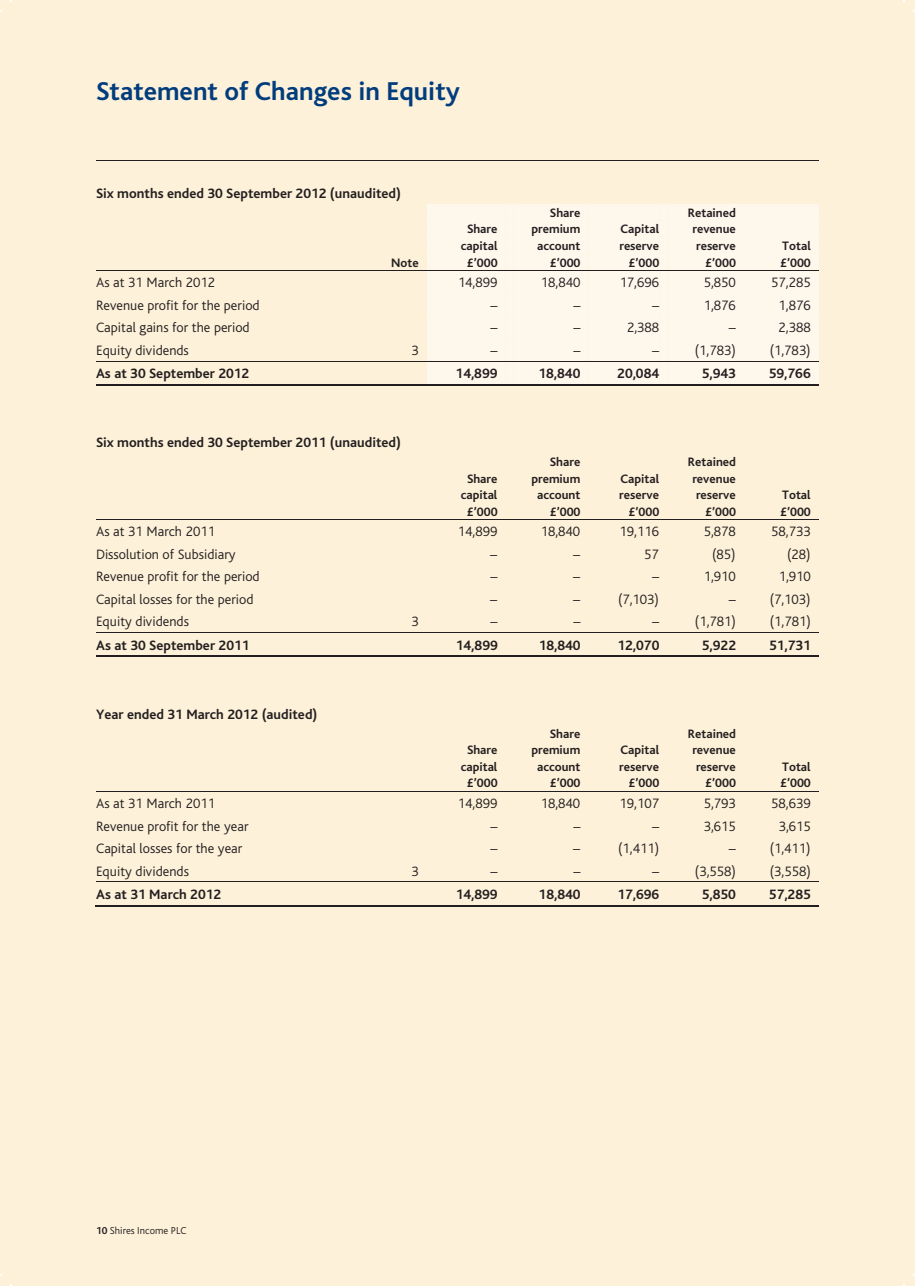
<style>
.page{position:relative;width:915px;height:1286px;background:#fff}
.page>*{position:absolute;margin:0;border:0;box-sizing:border-box;transform-origin:0 0}
.t1{font:700 27px "Bliss";color:#013d7d}
.t2{font:300 14.25px "Bliss";color:#231f20}
.t3{font:700 14.25px "Bliss";color:#231f20}
.t4{font:700 12.75px "Bliss";color:#231f20}
.t5{font:300 10.5px "Bliss";color:#231f20}
.s1{font-weight:700}
</style>
<div class="page">
<div style="left:0;top:0;width:915px;height:1285px;background:#fef1d9"></div>
<hr style="left:96px;top:160px;width:723px;height:1px;background:#231f20">
<hr style="left:96px;top:270px;width:723px;height:1px;background:#231f20">
<div style="left:427px;top:204px;width:392px;height:180px;background:#fef7ec"></div>
<div style="left:752px;top:361px;width:59px;height:23px;background:#fef7ec"></div>
<hr style="left:96px;top:360px;width:723px;height:1px;background:#231f20">
<hr style="left:96px;top:384px;width:723px;height:1px;background:#231f20">
<hr style="left:96px;top:519px;width:723px;height:1px;background:#231f20">
<hr style="left:96px;top:632px;width:723px;height:1px;background:#231f20">
<hr style="left:96px;top:655px;width:723px;height:2px;background:#231f20">
<hr style="left:96px;top:790px;width:723px;height:1px;background:#231f20">
<hr style="left:96px;top:881px;width:723px;height:1px;background:#231f20">
<hr style="left:95px;top:904px;width:269px;height:2px;background:#231f20">
<hr style="left:363px;top:904px;width:64px;height:2px;background:#231f20">
<hr style="left:426px;top:904px;width:80px;height:2px;background:#231f20">
<hr style="left:504px;top:904px;width:84px;height:2px;background:#231f20">
<hr style="left:587px;top:904px;width:80px;height:2px;background:#231f20">
<hr style="left:666px;top:904px;width:78px;height:2px;background:#231f20">
<hr style="left:743px;top:904px;width:76px;height:2px;background:#231f20">
<h1 class="t1" style="left:96px;top:81px;width:365px">Statement of Changes in Equity</h1>
<p class="t3" style="left:96px;top:188px;width:307px">Six months ended 30 September 2012 (unaudited)</p>
<p class="t4" style="left:550px;top:208px;width:32px">Share</p>
<p class="t4" style="left:688px;top:208px;width:49px">Retained</p>
<p class="t4" style="left:467px;top:224px;width:32px">Share</p>
<p class="t4" style="left:531px;top:224px;width:51px">premium</p>
<p class="t4" style="left:620px;top:224px;width:40px">Capital</p>
<p class="t4" style="left:692px;top:224px;width:45px">revenue</p>
<p class="t4" style="left:461px;top:241px;width:38px">capital</p>
<p class="t4" style="left:537px;top:241px;width:45px">account</p>
<p class="t4" style="left:619px;top:241px;width:41px">reserve</p>
<p class="t4" style="left:696px;top:241px;width:41px">reserve</p>
<p class="t4" style="left:782px;top:241px;width:30px">Total</p>
<p class="t4" style="left:391px;top:257px;width:29px">Note</p>
<p class="t4" style="left:467px;top:257px;width:32px">£’000</p>
<p class="t4" style="left:550px;top:257px;width:32px">£’000</p>
<p class="t4" style="left:629px;top:257px;width:32px">£’000</p>
<p class="t4" style="left:705px;top:257px;width:32px">£’000</p>
<p class="t4" style="left:780px;top:257px;width:32px">£’000</p>
<p class="t2" style="left:96px;top:277px;width:121px">As at 31 March 2012</p>
<p class="t2" style="left:458px;top:277px;width:41px">14,899</p>
<p class="t2" style="left:541px;top:277px;width:41px">18,840</p>
<p class="t2" style="left:620px;top:277px;width:41px">17,696</p>
<p class="t2" style="left:704px;top:277px;width:34px">5,850</p>
<p class="t2" style="left:771px;top:277px;width:41px">57,285</p>
<p class="t2" style="left:96px;top:299px;width:165px">Revenue profit for the period</p>
<p class="t2" style="left:490px;top:299px;width:9px">–</p>
<p class="t2" style="left:573px;top:299px;width:9px">–</p>
<p class="t2" style="left:652px;top:299px;width:9px">–</p>
<p class="t2" style="left:704px;top:299px;width:34px">1,876</p>
<p class="t2" style="left:779px;top:299px;width:34px">1,876</p>
<p class="t2" style="left:96px;top:322px;width:155px">Capital gains for the period</p>
<p class="t2" style="left:490px;top:322px;width:9px">–</p>
<p class="t2" style="left:573px;top:322px;width:9px">–</p>
<p class="t2" style="left:627px;top:322px;width:34px">2,388</p>
<p class="t2" style="left:729px;top:322px;width:9px">–</p>
<p class="t2" style="left:779px;top:322px;width:34px">2,388</p>
<p class="t2" style="left:96px;top:344px;width:94px">Equity dividends</p>
<p class="t2" style="left:411px;top:344px;width:9px">3</p>
<p class="t2" style="left:490px;top:344px;width:9px">–</p>
<p class="t2" style="left:573px;top:344px;width:9px">–</p>
<p class="t2" style="left:652px;top:344px;width:9px">–</p>
<p class="t2" style="left:695px;top:344px;width:42px">(1,783)</p>
<p class="t2" style="left:770px;top:344px;width:42px">(1,783)</p>
<p class="t3" style="left:96px;top:368px;width:155px">As at 30 September 2012</p>
<p class="t3" style="left:456px;top:368px;width:43px">14,899</p>
<p class="t3" style="left:538px;top:368px;width:43px">18,840</p>
<p class="t3" style="left:617px;top:368px;width:43px">20,084</p>
<p class="t3" style="left:702px;top:368px;width:36px">5,943</p>
<p class="t3" style="left:769px;top:368px;width:43px">59,766</p>
<p class="t3" style="left:96px;top:437px;width:307px">Six months ended 30 September 2011 (unaudited)</p>
<p class="t4" style="left:550px;top:457px;width:32px">Share</p>
<p class="t4" style="left:688px;top:457px;width:49px">Retained</p>
<p class="t4" style="left:467px;top:473px;width:32px">Share</p>
<p class="t4" style="left:531px;top:473px;width:51px">premium</p>
<p class="t4" style="left:620px;top:473px;width:40px">Capital</p>
<p class="t4" style="left:692px;top:473px;width:45px">revenue</p>
<p class="t4" style="left:461px;top:490px;width:38px">capital</p>
<p class="t4" style="left:537px;top:490px;width:45px">account</p>
<p class="t4" style="left:619px;top:490px;width:41px">reserve</p>
<p class="t4" style="left:696px;top:490px;width:41px">reserve</p>
<p class="t4" style="left:782px;top:490px;width:30px">Total</p>
<p class="t4" style="left:467px;top:506px;width:32px">£’000</p>
<p class="t4" style="left:550px;top:506px;width:32px">£’000</p>
<p class="t4" style="left:629px;top:506px;width:32px">£’000</p>
<p class="t4" style="left:705px;top:506px;width:32px">£’000</p>
<p class="t4" style="left:780px;top:506px;width:32px">£’000</p>
<p class="t2" style="left:96px;top:526px;width:120px">As at 31 March 2011</p>
<p class="t2" style="left:458px;top:526px;width:41px">14,899</p>
<p class="t2" style="left:541px;top:526px;width:41px">18,840</p>
<p class="t2" style="left:620px;top:526px;width:41px">19,116</p>
<p class="t2" style="left:704px;top:526px;width:34px">5,878</p>
<p class="t2" style="left:771px;top:526px;width:41px">58,733</p>
<p class="t2" style="left:96px;top:548px;width:141px">Dissolution of Subsidiary</p>
<p class="t2" style="left:490px;top:548px;width:9px">–</p>
<p class="t2" style="left:573px;top:548px;width:9px">–</p>
<p class="t2" style="left:644px;top:548px;width:16px">57</p>
<p class="t2" style="left:712px;top:548px;width:25px">(85)</p>
<p class="t2" style="left:787px;top:548px;width:25px">(28)</p>
<p class="t2" style="left:96px;top:571px;width:165px">Revenue profit for the period</p>
<p class="t2" style="left:490px;top:571px;width:9px">–</p>
<p class="t2" style="left:573px;top:571px;width:9px">–</p>
<p class="t2" style="left:652px;top:571px;width:9px">–</p>
<p class="t2" style="left:704px;top:571px;width:34px">1,910</p>
<p class="t2" style="left:779px;top:571px;width:34px">1,910</p>
<p class="t2" style="left:96px;top:593px;width:159px">Capital losses for the period</p>
<p class="t2" style="left:490px;top:593px;width:9px">–</p>
<p class="t2" style="left:573px;top:593px;width:9px">–</p>
<p class="t2" style="left:618px;top:593px;width:42px">(7,103)</p>
<p class="t2" style="left:729px;top:593px;width:83px">– (7,103)</p>
<p class="t2" style="left:96px;top:616px;width:94px">Equity dividends</p>
<p class="t2" style="left:411px;top:616px;width:9px">3</p>
<p class="t2" style="left:490px;top:616px;width:9px">–</p>
<p class="t2" style="left:573px;top:616px;width:9px">–</p>
<p class="t2" style="left:652px;top:616px;width:9px">–</p>
<p class="t2" style="left:695px;top:616px;width:43px">(1,781)</p>
<p class="t2" style="left:770px;top:616px;width:43px">(1,781)</p>
<p class="t3" style="left:96px;top:639px;width:155px">As at 30 September 2011</p>
<p class="t3" style="left:456px;top:639px;width:43px">14,899</p>
<p class="t3" style="left:539px;top:639px;width:43px">18,840</p>
<p class="t3" style="left:617px;top:639px;width:43px">12,070</p>
<p class="t3" style="left:702px;top:639px;width:36px">5,922</p>
<p class="t3" style="left:769px;top:639px;width:43px">51,731</p>
<p class="t3" style="left:96px;top:708px;width:223px">Year ended 31 March 2012 (audited)</p>
<p class="t4" style="left:550px;top:728px;width:32px">Share</p>
<p class="t4" style="left:688px;top:728px;width:49px">Retained</p>
<p class="t4" style="left:467px;top:745px;width:32px">Share</p>
<p class="t4" style="left:531px;top:745px;width:51px">premium</p>
<p class="t4" style="left:620px;top:745px;width:40px">Capital</p>
<p class="t4" style="left:692px;top:745px;width:45px">revenue</p>
<p class="t4" style="left:461px;top:761px;width:38px">capital</p>
<p class="t4" style="left:537px;top:761px;width:45px">account</p>
<p class="t4" style="left:619px;top:761px;width:41px">reserve</p>
<p class="t4" style="left:696px;top:761px;width:41px">reserve</p>
<p class="t4" style="left:782px;top:761px;width:30px">Total</p>
<p class="t4" style="left:467px;top:778px;width:32px">£’000</p>
<p class="t4" style="left:550px;top:778px;width:32px">£’000</p>
<p class="t4" style="left:629px;top:778px;width:32px">£’000</p>
<p class="t4" style="left:705px;top:778px;width:32px">£’000</p>
<p class="t4" style="left:780px;top:778px;width:32px">£’000</p>
<p class="t2" style="left:96px;top:797px;width:120px">As at 31 March 2011</p>
<p class="t2" style="left:458px;top:797px;width:41px">14,899</p>
<p class="t2" style="left:541px;top:797px;width:41px">18,840</p>
<p class="t2" style="left:620px;top:797px;width:41px">19,107</p>
<p class="t2" style="left:704px;top:797px;width:34px">5,793</p>
<p class="t2" style="left:771px;top:797px;width:41px">58,639</p>
<p class="t2" style="left:96px;top:820px;width:154px">Revenue profit for the year</p>
<p class="t2" style="left:704px;top:820px;width:34px">3,615</p>
<p class="t2" style="left:779px;top:820px;width:34px">3,615</p>
<p class="t2" style="left:96px;top:842px;width:148px">Capital losses for the year</p>
<p class="t2" style="left:490px;top:842px;width:9px">–</p>
<p class="t2" style="left:573px;top:842px;width:9px">–</p>
<p class="t2" style="left:618px;top:842px;width:42px">(1,411)</p>
<p class="t2" style="left:729px;top:842px;width:83px">– (1,411)</p>
<p class="t2" style="left:96px;top:865px;width:94px">Equity dividends</p>
<p class="t2" style="left:411px;top:865px;width:9px">3</p>
<p class="t2" style="left:695px;top:865px;width:43px">(3,558)</p>
<p class="t2" style="left:770px;top:865px;width:43px">(3,558)</p>
<p class="t3" style="left:96px;top:888px;width:127px">As at 31 March 2012</p>
<p class="t3" style="left:456px;top:888px;width:43px">14,899</p>
<p class="t3" style="left:539px;top:888px;width:43px">18,840</p>
<p class="t3" style="left:617px;top:888px;width:43px">17,696</p>
<p class="t3" style="left:702px;top:888px;width:36px">5,850</p>
<p class="t3" style="left:769px;top:888px;width:43px">57,285</p>
<p class="t5" style="left:96px;top:1226px;width:92px"><span class="s1">10</span> Shires Income PLC</p>
</div>
